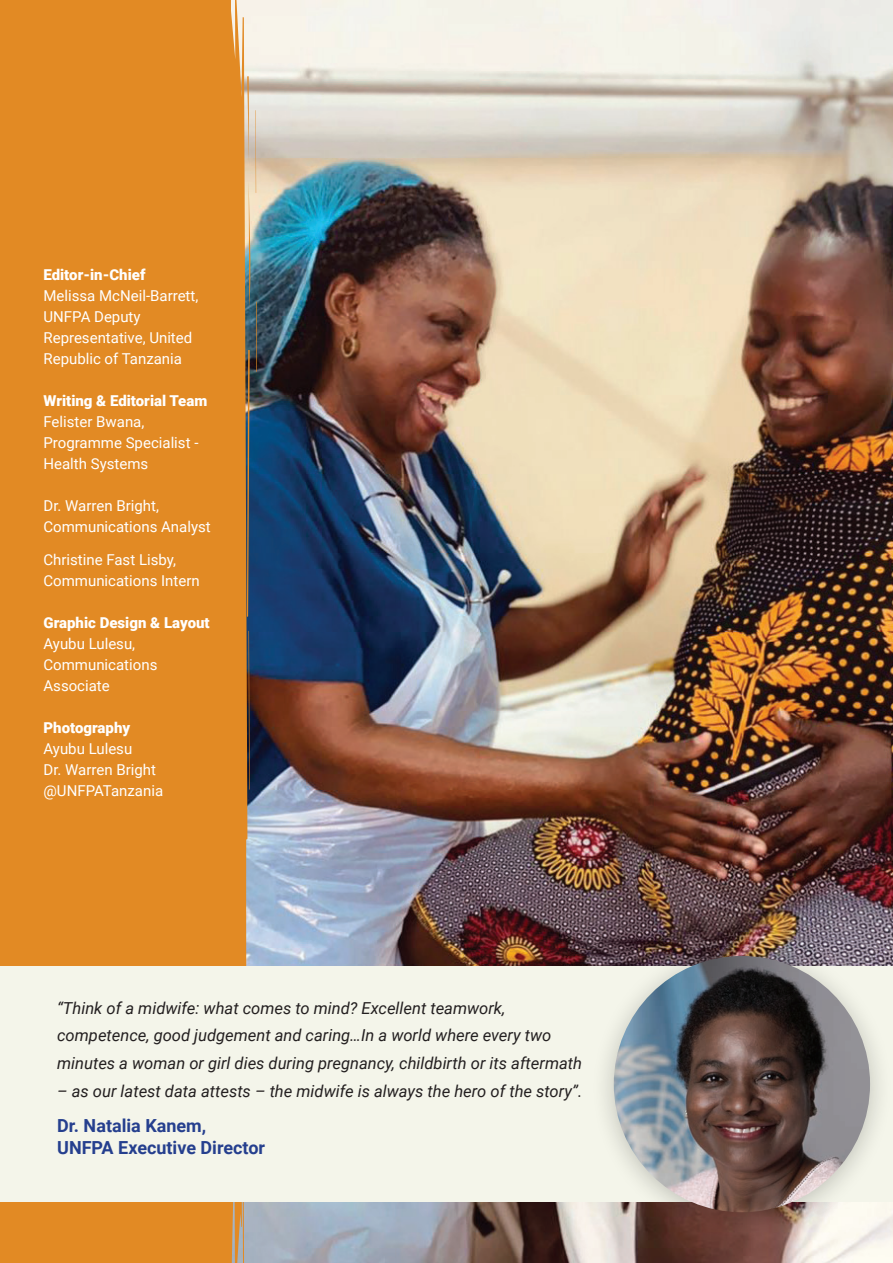
<style>
.page{position:relative;width:893px;height:1263px;background:#fff}
.page>*{position:absolute;margin:0;border:0;box-sizing:border-box;transform-origin:0 0}
.t1{font:700 18px/21.6px "Roboto";color:#253f8e}
.t2{font:italic 16.5px/27.6px "Roboto";color:#231f20}
.t3{font:15px/21px "Roboto";color:#fff}
.t4{font:900 15px "Roboto";color:#fff}
</style>
<div class="page">
<div style="left:0;top:0;width:231px;height:1263px;background:#e28a24"></div>
<img style="left:252px;top:0;width:641px;height:1263px">
<img style="left:231px;top:0;width:21px;height:1263px">
<hr style="left:255px;top:110px;width:1px;height:83px;background:#e28a24;border-radius:50%">
<hr style="left:256px;top:302px;width:1px;height:70px;background:#e28a24;border-radius:50%">
<div style="left:0;top:966px;width:893px;height:236px;background:#f4f5ea"></div>
<div style="left:590px;top:936px;width:303px;height:304px;background:#040503;opacity:.22"></div>
<img style="left:614px;top:956px;width:256px;height:256px;border-radius:128px">
<p class="t4" style="left:44px;top:264px;width:103px">Editor-in-Chief</p>
<p class="t3" style="left:44px;top:285px;width:156px">Melissa McNeil-Barrett,<br>UNFPA Deputy<br>Representative, United<br>Republic of Tanzania</p>
<p class="t4" style="left:44px;top:390px;width:165px">Writing &amp; Editorial Team</p>
<p class="t3" style="left:44px;top:411px;width:156px">Felister Bwana,<br>Programme Specialist -<br>Health Systems</p>
<p class="t3" style="left:44px;top:495px;width:169px">Dr. Warren Bright,<br>Communications Analyst</p>
<p class="t3" style="left:44px;top:549px;width:158px">Christine Fast Lisby,<br>Communications Intern</p>
<p class="t4" style="left:44px;top:612px;width:168px">Graphic Design &amp; Layout</p>
<p class="t3" style="left:44px;top:633px;width:115px">Ayubu Lulesu,<br>Communications<br>Associate</p>
<p class="t4" style="left:44px;top:717px;width:88px">Photography</p>
<p class="t3" style="left:44px;top:738px;width:121px">Ayubu Lulesu<br>Dr. Warren Bright @UNFPATanzania</p>
<p class="t2" style="left:57px;top:993px;width:526px">“Think of a midwife: what comes to mind? Excellent teamwork, competence, good judgement and caring…In a world where every two minutes a woman or girl dies during pregnancy, childbirth or its aftermath</p>
<p class="t2" style="left:57px;top:1076px;width:527px">– as our latest data attests – the midwife is always the hero of the story”.</p>
<p class="t1" style="left:57px;top:1114px;width:209px">Dr. Natalia Kanem,<br>UNFPA Executive Director</p>
</div>
